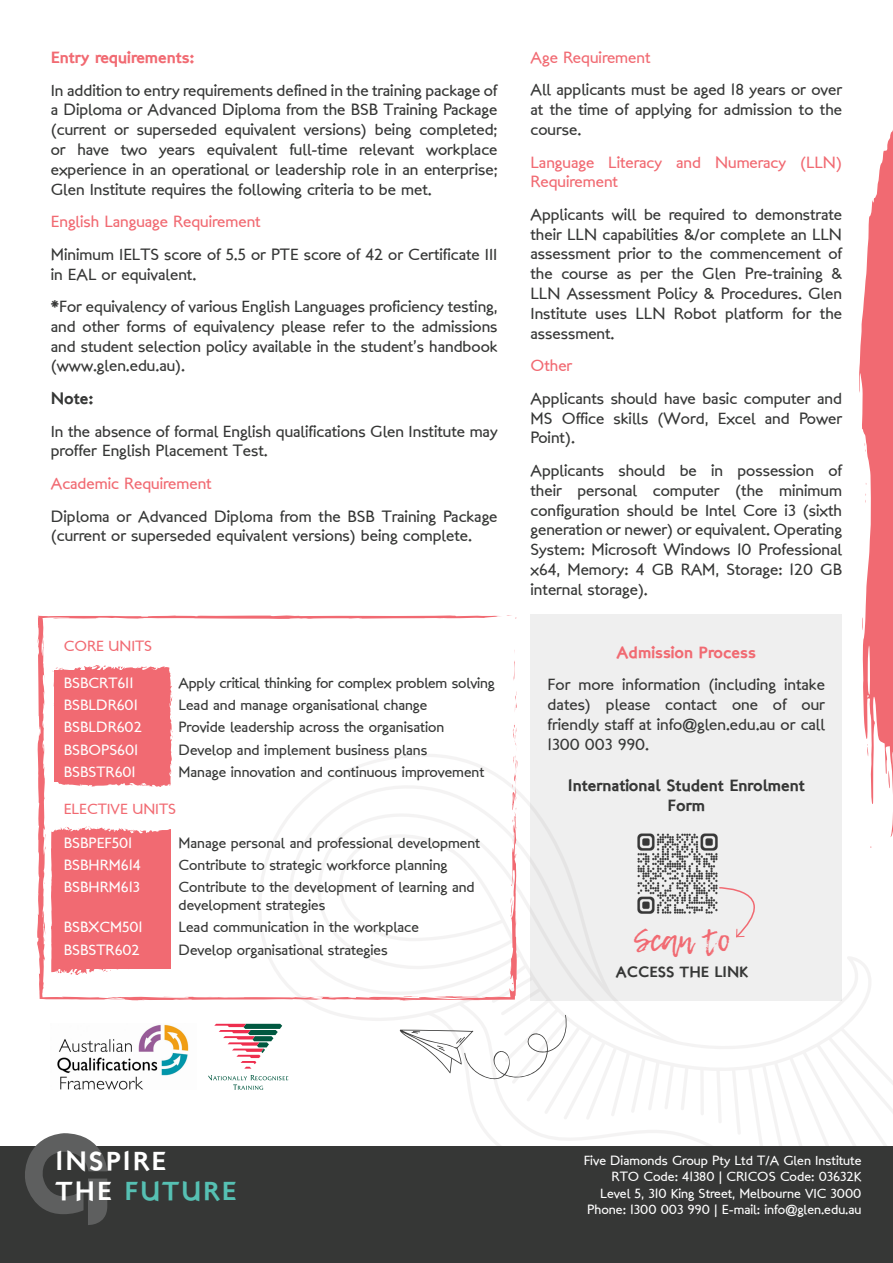
<style>
.page{position:relative;width:893px;height:1263px;background:#fff}
.page>*{position:absolute;margin:0;border:0;box-sizing:border-box;transform-origin:0 0}
.t1{font:31.5px "Lemon Tuesday";color:#f16a72}
.t2{font:26.4px/30.3px "London Two";letter-spacing:.075em;color:#fff}
.Regular{font:16.5px/19.8px "London Between";color:#363736;text-align:justify}
.t3{font:16.5px/19.8px "London Between";color:#f16a72}
.Regular-2{font:16.5px/19.8px "London Two";color:#363736;text-align:center}
.bullets{font:16.5px "London Two";color:#f16a72}
.Regular-3{font:16.5px "London Two";color:#f16a72}
.List{font:15px/18px "London Between";color:#363736}
.List-2{font:15px "London Between";color:#fff}
.Titles{font:15px "London Between";color:#f16a72}
.t4{font:15px "London Two";color:#363736}
.t5{font:13.5px "London Between";color:#fff}
.s1{color:#56c0b3}
</style>
<div class="page">
<svg style="left:492px;top:1061px;width:401px;height:85px"></svg>
<svg style="left:315px;top:806px;width:558px;height:277px"></svg>
<div style="left:0;top:1146px;width:893px;height:117px;background:#363736"></div>
<svg style="left:25px;top:1133px;width:82px;height:92px"></svg>
<svg style="left:859px;top:130px;width:34px;height:707px"></svg>
<svg style="left:400px;top:1015px;width:168px;height:67px"></svg>
<svg style="left:37px;top:615px;width:480px;height:385px"></svg>
<svg style="left:101px;top:997px;width:18px;height:2px"></svg>
<svg style="left:512px;top:723px;width:6px;height:141px"></svg>
<svg style="left:511px;top:894px;width:6px;height:32px"></svg>
<svg style="left:510px;top:975px;width:3px;height:9px"></svg>
<svg style="left:401px;top:996px;width:20px;height:5px"></svg>
<svg style="left:506px;top:615px;width:10px;height:5px"></svg>
<svg style="left:53px;top:665px;width:120px;height:122px;background:#f2757c"></svg>
<svg style="left:38px;top:826px;width:134px;height:149px;background:#f27b82"></svg>
<img style="left:57px;top:1024px;width:132px;height:66px">
<svg style="left:214px;top:1024px;width:68px;height:44px"></svg>
<svg style="left:208px;top:1075px;width:80px;height:15px"></svg>
<div style="left:531px;top:614px;width:311px;height:387px;background:#efefef"></div>
<img style="left:637px;top:833px;width:81px;height:81px">
<svg style="left:719px;top:887px;width:36px;height:51px"></svg>
<p class="bullets" style="left:51px;top:47px;width:145px">Entry requirements:</p>
<p class="Regular" style="left:51px;top:80px;width:448px">In addition to entry requirements defined in the training package of a Diploma or Advanced Diploma from the BSB Training Package (current or superseded equivalent versions) being completed; or have two years equivalent full-time relevant workplace experience in an operational or leadership role in an enterprise; Glen Institute requires the following criteria to be met.</p>
<p class="t3" style="left:51px;top:212px;width:211px">English Language Requirement</p>
<p class="Regular" style="left:51px;top:244px;width:448px">Minimum IELTS score of 5.5 or PTE score of 42 or Certificate III in EAL or equivalent.</p>
<p class="Regular" style="left:51px;top:297px;width:448px">*For equivalency of various English Languages proficiency testing, and other forms of equivalency please refer to the admissions and student selection policy available in the student’s handbook (www.glen.edu.au).</p>
<p class="Regular-2" style="left:51px;top:388px;width:44px">Note:</p>
<p class="Regular" style="left:51px;top:421px;width:448px">In the absence of formal English qualifications Glen Institute may proffer English Placement Test.</p>
<p class="t3" style="left:51px;top:474px;width:162px">Academic Requirement</p>
<p class="Regular" style="left:51px;top:506px;width:448px">Diploma or Advanced Diploma from the BSB Training Package (current or superseded equivalent versions) being complete.</p>
<p class="Titles" style="left:64px;top:637px;width:90px">CORE UNITS</p>
<p class="List-2" style="left:64px;top:673px;width:71px">BSBCRT611</p>
<p class="List-2" style="left:64px;top:696px;width:76px">BSBLDR601</p>
<p class="List-2" style="left:64px;top:718px;width:80px">BSBLDR602</p>
<p class="List-2" style="left:64px;top:740px;width:76px">BSBOPS601</p>
<p class="List-2" style="left:64px;top:762px;width:73px">BSBSTR601</p>
<p class="List" style="left:179px;top:674px;width:318px">Apply critical thinking for complex problem solving</p>
<p class="List" style="left:179px;top:696px;width:250px">Lead and manage organisational change</p>
<p class="List" style="left:179px;top:718px;width:267px">Provide leadership across the organisation</p>
<p class="List" style="left:179px;top:741px;width:250px">Develop and implement business plans</p>
<p class="List" style="left:179px;top:763px;width:307px">Manage innovation and continuous improvement</p>
<p class="Titles" style="left:64px;top:800px;width:114px">ELECTIVE UNITS</p>
<p class="List-2" style="left:64px;top:833px;width:70px">BSBPEF501</p>
<p class="List-2" style="left:64px;top:855px;width:79px">BSBHRM614</p>
<p class="List-2" style="left:64px;top:878px;width:78px">BSBHRM613</p>
<p class="List-2" style="left:64px;top:918px;width:80px">BSBXCM501</p>
<p class="List-2" style="left:64px;top:940px;width:77px">BSBSTR602</p>
<p class="List" style="left:179px;top:834px;width:303px">Manage personal and professional development</p>
<p class="List" style="left:179px;top:856px;width:270px">Contribute to strategic workforce planning</p>
<p class="List" style="left:179px;top:878px;width:298px">Contribute to the development of learning and development strategies</p>
<p class="List" style="left:179px;top:918px;width:242px">Lead communication in the workplace</p>
<p class="List" style="left:179px;top:941px;width:211px">Develop organisational strategies</p>
<p class="t3" style="left:531px;top:47px;width:121px">Age Requirement</p>
<p class="Regular" style="left:531px;top:80px;width:313px">All applicants must be aged 18 years or over at the time of applying for admission to the course.</p>
<p class="t3" style="left:531px;top:152px;width:313px">Language Literacy and Numeracy (LLN)<br>Requirement</p>
<p class="Regular" style="left:531px;top:205px;width:313px">Applicants will be required to demonstrate their LLN capabilities &amp;/or complete an LLN assessment prior to the commencement of the course as per the Glen Pre-training &amp; LLN Assessment Policy &amp; Procedures. Glen Institute uses LLN Robot platform for the assessment.</p>
<p class="t3" style="left:531px;top:356px;width:43px">Other</p>
<p class="Regular" style="left:531px;top:388px;width:313px">Applicants should have basic computer and MS Office skills (Word, Excel and Power Point).</p>
<p class="Regular" style="left:531px;top:461px;width:313px">Applicants should be in possession of their personal computer (the minimum configuration should be Intel Core i3 (sixth generation or newer) or equivalent. Operating System: Microsoft Windows 10 Professional x64, Memory: 4 GB RAM, Storage: 120 GB internal storage).</p>
<p class="Regular-3" style="left:617px;top:641px;width:141px">Admission Process</p>
<p class="Regular" style="left:548px;top:675px;width:279px">For more information (including intake dates) please contact one of our friendly staff at info@glen.edu.au or call 1300 003 990.</p>
<p class="Regular-2" style="left:568px;top:776px;width:238px">International Student Enrolment<br>Form</p>
<p class="t1" style="left:634px;top:922px;width:98px">Scan to</p>
<p class="t4" style="left:616px;top:962px;width:134px">ACCESS THE LINK</p>
<p class="t2" style="left:56px;top:1145px;width:183px">INSPIRE<br>THE <span class="s1">FUTURE</span></p>
<p class="t5" style="left:584px;top:1152px;width:279px">Five Diamonds Group Pty Ltd T/A Glen Institute</p>
<p class="t5" style="left:611px;top:1168px;width:251px">RTO Code: 41380 | CRICOS Code: 03632K</p>
<p class="t5" style="left:600px;top:1185px;width:263px">Level 5, 310 King Street, Melbourne VIC 3000</p>
<p class="t5" style="left:587px;top:1201px;width:276px">Phone: 1300 003 990 | E-mail: info@glen.edu.au</p>
</div>
